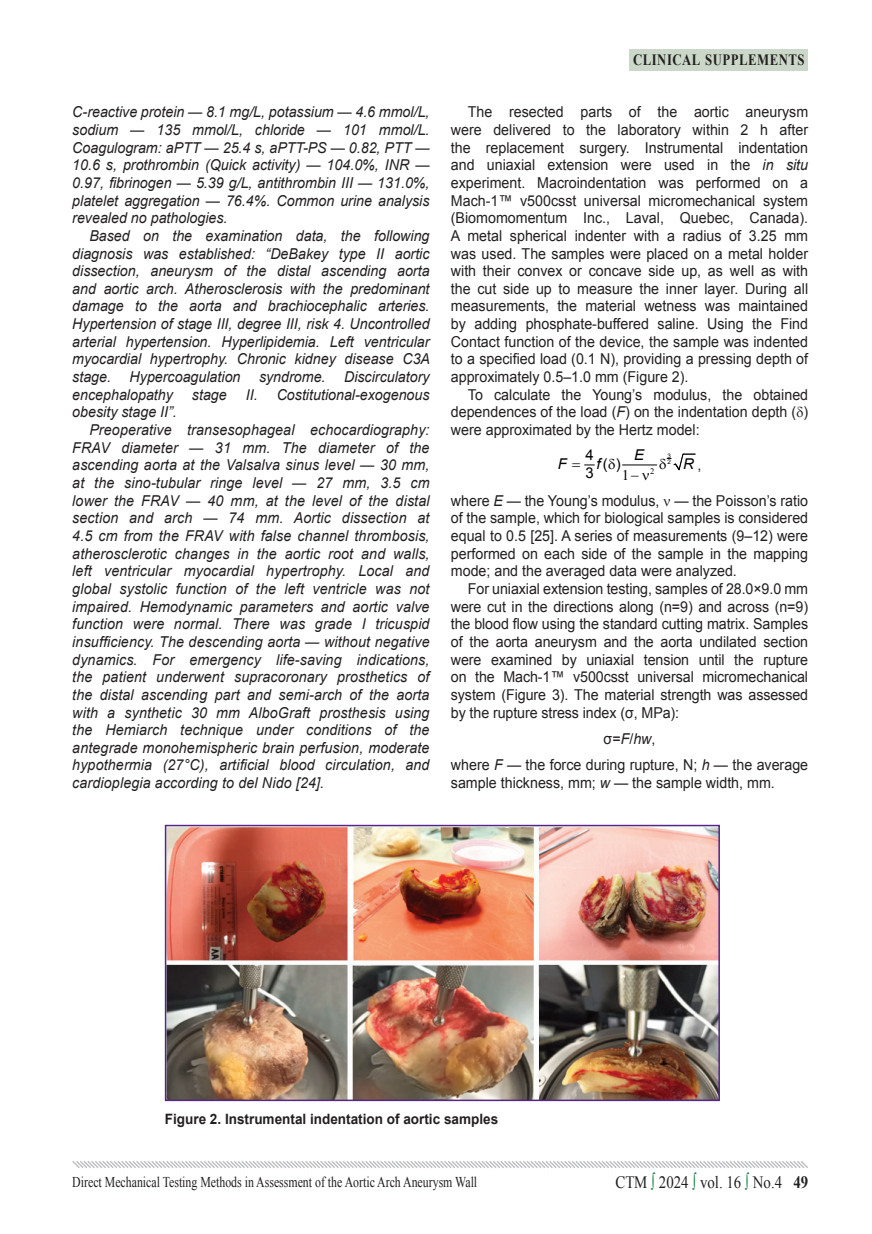
<style>
.page{position:relative;width:872px;height:1234px;background:#fff}
.page>*{position:absolute;margin:0;border:0;box-sizing:border-box;transform-origin:0 0}
.t1{font:17.4px "Times New Roman";color:#231f20;scale:.86 1}
.t2{font:700 15.75px "Times New Roman";letter-spacing:.04em;color:#231f20;scale:.81 1}
.t3{font:italic 15px/17.7px "Arial";letter-spacing:.01em;color:#231f20;text-align:justify;scale:.95 1}
.t4{font:15px/17.7px "Arial";color:#231f20;text-align:justify;scale:.95 1}
.t5{font:15px "Times New Roman";color:#231f20;scale:.79 1}
.t6{font:14.85px "Arial";color:#000}
.t7{font:italic 14.85px "Arial";color:#000}
.t8{font:14.85px "Symbol";color:#000}
.t9{font:700 14.25px "Arial";color:#231f20;scale:.95 1}
.t10{font:6.3px "Arial";color:#000}
.s1{font-style:italic}
.s2{color:#127c43}
.s3{font-weight:700}
</style>
<div class="page">
<svg style="left:72px;top:1161px;width:736px;height:7px"></svg>
<div style="left:629px;top:49px;width:179px;height:21px;background:#cbd8c9"></div>
<hr style="left:622px;top:464px;width:34px;height:1px;background:#000">
<img style="left:168px;top:827px;width:549px;height:270px">
<div style="left:165px;top:824px;width:555px;height:276px;border:2px solid #542685"></div>
<svg style="left:584px;top:464px;width:10px;height:2px"></svg>
<svg style="left:650px;top:453px;width:45px;height:18px"></svg>
<p class="t3" style="left:72px;top:103px;width:377px">C-reactive protein — 8.1 mg/L, potassium — 4.6 mmol/L, sodium — 135 mmol/L, chloride — 101 mmol/L.<br>Coagulogram: aPTT — 25.4 s, aPTT-PS — 0.82, PTT — 10.6 s, prothrombin (Quick activity) — 104.0%, INR — 0.97, fibrinogen — 5.39 g/L, antithrombin III — 131.0%, platelet aggregation — 76.4%. Common urine analysis revealed no pathologies.</p>
<p class="t3" style="left:72px;top:227px;width:378px;text-indent:17px">Based on the examination data, the following diagnosis was established: “DeBakey type II aortic dissection, aneurysm of the distal ascending aorta and aortic arch. Atherosclerosis with the predominant damage to the aorta and brachiocephalic arteries.<br>Hypertension of stage III, degree III, risk 4. Uncontrolled arterial hypertension. Hyperlipidemia. Left ventricular myocardial hypertrophy. Chronic kidney disease C3A stage. Hypercoagulation syndrome. Discirculatory encephalopathy</p>
<p class="t3" style="left:192px;top:385px;width:38px">stage</p>
<p class="t3" style="left:246px;top:385px;width:195px">II. Costitutional-exogenous</p>
<p class="t3" style="left:72px;top:403px;width:112px">obesity stage II”.</p>
<p class="t3" style="left:89px;top:421px;width:360px">Preoperative transesophageal echocardiography:</p>
<p class="t3" style="left:72px;top:438px;width:377px">FRAV diameter — 31 mm. The diameter of the</p>
<p class="t3" style="left:72px;top:456px;width:377px">ascending aorta at the Valsalva sinus level — 30 mm,</p>
<p class="t3" style="left:72px;top:474px;width:377px">at the sino-tubular ringe level — 27 mm, 3.5 cm</p>
<p class="t3" style="left:72px;top:491px;width:377px">lower the FRAV — 40 mm, at the level of the distal</p>
<p class="t3" style="left:72px;top:509px;width:377px">section and arch — 74 mm. Aortic dissection at</p>
<p class="t3" style="left:72px;top:526px;width:377px">4.5 cm from the FRAV with false channel thrombosis,</p>
<p class="t3" style="left:72px;top:544px;width:377px">atherosclerotic changes in the aortic root and walls,</p>
<p class="t3" style="left:72px;top:562px;width:377px">left ventricular myocardial hypertrophy. Local and</p>
<p class="t3" style="left:72px;top:579px;width:377px">global systolic function of the left ventricle was not</p>
<p class="t3" style="left:72px;top:597px;width:377px">impaired. Hemodynamic parameters and aortic valve</p>
<p class="t3" style="left:72px;top:615px;width:377px">function were normal. There was grade I tricuspid</p>
<p class="t3" style="left:72px;top:632px;width:377px">insufficiency. The descending aorta — without negative</p>
<p class="t3" style="left:72px;top:650px;width:377px">dynamics. For emergency life-saving indications,</p>
<p class="t3" style="left:72px;top:668px;width:377px">the patient underwent supracoronary prosthetics of</p>
<p class="t3" style="left:72px;top:685px;width:377px">the distal ascending part and semi-arch of the aorta</p>
<p class="t3" style="left:72px;top:703px;width:377px">with a synthetic 30 mm AlboGraft prosthesis using</p>
<p class="t3" style="left:72px;top:721px;width:377px">the Hemiarch technique under conditions of the</p>
<p class="t3" style="left:72px;top:738px;width:377px">antegrade monohemispheric brain perfusion, moderate</p>
<p class="t3" style="left:72px;top:756px;width:377px">hypothermia (27°C), artificial blood circulation, and</p>
<p class="t3" style="left:72px;top:773px;width:267px">cardioplegia according to del Nido [24].</p>
<p class="t2" style="left:633px;top:48px;width:213px">CLINICAL SUPPLEMENTS</p>
<p class="t4" style="left:451px;top:103px;width:377px;text-indent:17px">The resected parts of the aortic aneurysm were delivered to the laboratory within 2 h after the replacement surgery. Instrumental indentation and uniaxial extension were used in the <span class="s1">in situ </span>experiment. Macroindentation was performed on a Mach-1™ v500csst universal micromechanical system (Biomomomentum Inc., Laval, Quebec, Canada).<br>A metal spherical indenter with a radius of 3.25 mm was used. The samples were placed on a metal holder with their convex or concave side up, as well as with the cut side up to measure the inner layer. During all measurements, the material wetness was maintained by adding phosphate-buffered saline. Using the Find Contact function of the device, the sample was indented to a specified load (0.1 N), providing a pressing depth of approximately 0.5–1.0 mm (Figure 2).</p>
<p class="t4" style="left:451px;top:385px;width:377px;text-indent:17px">To calculate the Young’s modulus, the obtained dependences of the load (<span class="s1">F</span>) on the indentation depth ( ) were approximated by the Hertz model:</p>
<p class="t10" style="left:667px;top:451px;width:5px">3</p>
<p class="t6" style="left:585px;top:444px;width:10px">4</p>
<p class="t7" style="left:634px;top:444px;width:11px">E</p>
<p class="t6" style="left:596px;top:453px;width:26px"><span class="s1">f</span>( )</p>
<p class="t7" style="left:558px;top:453px;width:11px">F</p>
<p class="t7" style="left:683px;top:453px;width:12px">R</p>
<p class="t8" style="left:642px;top:465px;width:9px">■</p>
<p class="t10" style="left:667px;top:457px;width:5px">2</p>
<p class="t6" style="left:585px;top:463px;width:10px">3</p>
<p class="t4" style="left:697px;top:456px;width:6px">,</p>
<p class="t4" style="left:451px;top:491px;width:377px">where <span class="s1">E</span> — the Young’s modulus, — the Poisson’s ratio of the sample, which for biological samples is considered equal to 0.5 [25]. A series of measurements (9–12) were performed on each side of the sample in the mapping mode; and the averaged data were analyzed.</p>
<p class="t4" style="left:451px;top:579px;width:377px;text-indent:17px">For uniaxial extension testing, samples of 28.0×9.0 mm were cut in the directions along (n=9) and across (n=9) the blood flow using the standard cutting matrix. Samples of the aorta aneurysm and the aorta undilated section were examined by uniaxial tension until the rupture on the Mach-1™ v500csst universal micromechanical system (Figure 3). The material strength was assessed by the rupture stress index (σ, MPa):</p>
<p class="t4" style="left:451px;top:725px;width:377px;line-height:26.1px;text-align:center">σ=<span class="s1">F</span>/<span class="s1">hw</span>,<br>where <span class="s1">F</span> — the force during rupture, N; <span class="s1">h</span> — the average</p>
<p class="t4" style="left:451px;top:773px;width:342px">sample thickness, mm; <span class="s1">w</span> — the sample width, mm.</p>
<p class="t9" style="left:165px;top:1108px;width:352px">Figure 2. Instrumental indentation of aortic samples</p>
<p class="t5" style="left:72px;top:1171px;width:514px">Direct Mechanical Testing Methods in Assessment of the Aortic Arch Aneurysm Wall</p>
<p class="t1" style="left:615px;top:1170px;width:226px">СТМ <span class="s2">∫</span> 2024 <span class="s2">∫</span> vol. 16 <span class="s2">∫</span> No.4 <span class="s3">49</span></p>
</div>
